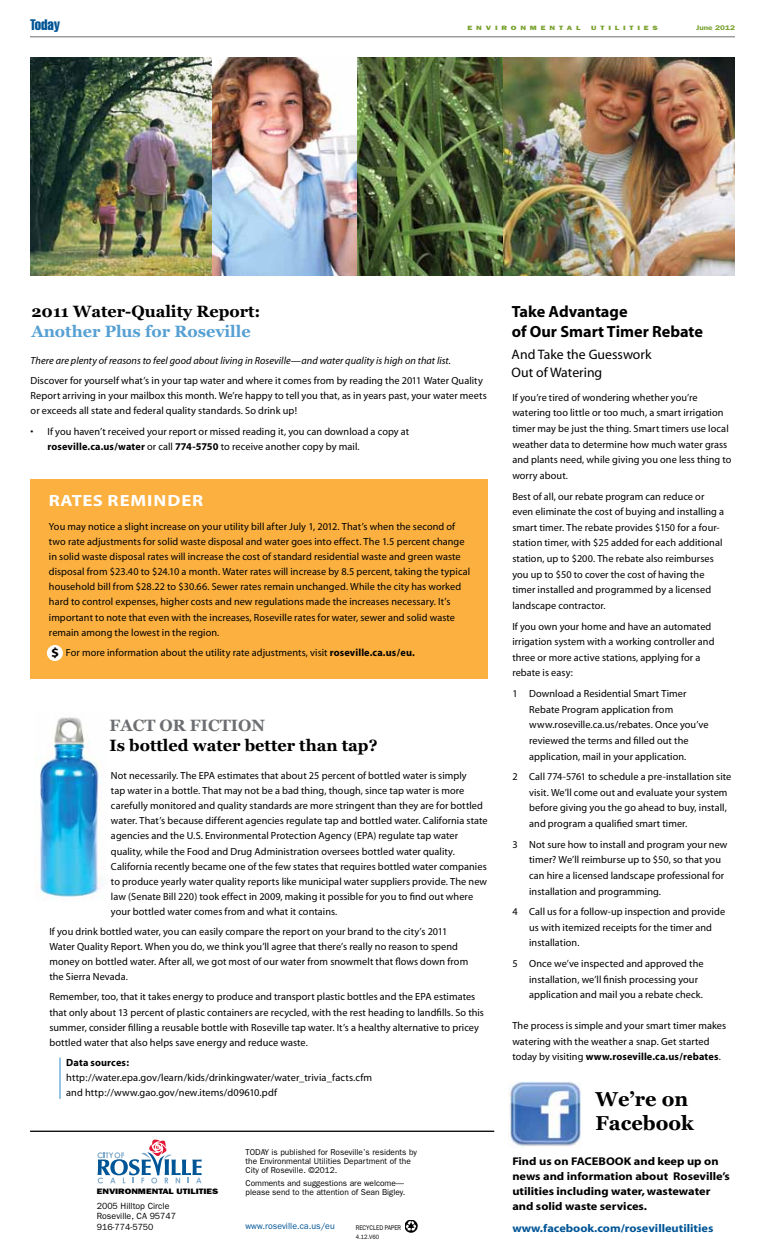
<style>
.page{position:relative;width:765px;height:1260px;background:#fff}
.page>*{position:absolute;margin:0;border:0;box-sizing:border-box;transform-origin:0 0}
.t1{font:700 20px/24px "Georgia";color:#000}
.t2{font:700 16.25px "Georgia";color:#000}
.t3{font:700 16.25px/20px "Myriad";color:#000}
.t4{font:700 16.25px "Georgia";color:#56a0d3}
.t5{font:700 16.25px "Georgia";color:#6d6e71}
.t6{font:700 16.25px "Myriad";letter-spacing:.05em;color:#fff;scale:1.15 1}
.t7{font:extra-condensed 15px "Helvetica";color:#005596;scale:.9 1}
.t8{font:13.75px/17.5px "Myriad";color:#000}
.t9{font:700 13.12px "Myriad";color:#000;scale:1.1 1}
.t10{font:700 11.25px/15px "Myriad";color:#000;scale:1.1 1}
.t11{font:700 11.25px "Myriad";color:#005596;scale:1.1 1}
.t12{font:10.38px/15.6px "Myriad";letter-spacing:.005em;color:#000}
.t13{font:italic 10.38px "Myriad";letter-spacing:.005em;color:#000}
.t14{font:700 10.38px "Myriad";letter-spacing:.015em;color:#000}
.t15{font:9px/9.8px "Franklin Gothic";color:#000}
.t16{font:9px "Franklin Gothic";color:#005596}
.t17{font:8.5px/9px "Franklin Gothic";color:#000}
.t18{font:800 7.88px "Franklin Gothic";color:#000;scale:1.2 1}
.t19{font:6.88px "Franklin Gothic";color:#000;scale:.85 1}
.t20{font:600 6.88px "Franklin Gothic";color:#78a22f;scale:1.2 1}
.t21{font:800 6.25px "Franklin Gothic";color:#78a22f;scale:1.3 1}
.t22{font:6.25px "Franklin Gothic";color:#000;scale:.9 1}
.s1{font-weight:700}
</style>
<div class="page">
<div style="left:30px;top:479px;width:458px;height:200px;background:#fbb040"></div>
<hr style="left:30px;top:37px;width:705px;height:1px;background:#6d6e71">
<svg style="left:405px;top:1220px;width:12px;height:12px"></svg>
<svg style="left:97px;top:1139px;width:105px;height:44px"></svg>
<hr style="left:30px;top:1131px;width:464px;height:1px;background:#000">
<img style="left:40px;top:717px;width:61px;height:182px">
<img style="left:357px;top:58px;width:147px;height:218px">
<img style="left:212px;top:58px;width:145px;height:218px">
<img style="left:31px;top:58px;width:181px;height:218px">
<img style="left:504px;top:58px;width:231px;height:218px">
<div style="left:47px;top:645px;width:16px;height:16px;background:#fff;border-radius:50%"></div>
<hr style="left:59px;top:1058px;width:2px;height:41px;background:#56a0d3">
<img style="left:508px;top:1082px;width:73px;height:66px">
<h3 class="t7" style="left:30px;top:15px;width:35px">Today</h3>
<p class="t21" style="left:468px;top:24px;width:89px">E N V I R O N M E N T A L</p>
<p class="t21" style="left:591px;top:24px;width:53px">U T I L I T I E S</p>
<p class="t20" style="left:696px;top:23px;width:34px">June 2012</p>
<h2 class="t2" style="left:31px;top:302px;width:231px">2011 Water-Quality Report:</h2>
<h2 class="t4" style="left:31px;top:322px;width:221px">Another Plus for Roseville</h2>
<p class="t13" style="left:31px;top:355px;width:422px">There are plenty of reasons to feel good about living in Roseville—and water quality is high on that list.</p>
<p class="t12" style="left:31px;top:374px;width:458px;line-height:15.1px">Discover for yourself what’s in your tap water and where it comes from by reading the 2011 Water Quality<br>Report arriving in your mailbox this month. We’re happy to tell you that, as in years past, your water meets or exceeds all state and federal quality standards. So drink up!</p>
<p class="t12" style="left:48px;top:424px;width:363px;line-height:15.1px;text-indent:-17px">• If you haven’t received your report or missed reading it, you can download a copy at <span class="s1">roseville.ca.us/water</span> or call <span class="s1">774-5750</span> to receive another copy by mail.</p>
<h2 class="t6" style="left:49px;top:493px;width:126px">Rates Reminder</h2>
<p class="t12" style="left:49px;top:519px;width:423px;line-height:15.1px">You may notice a slight increase on your utility bill after July 1, 2012. That’s when the second of two rate adjustments for solid waste disposal and water goes into effect. The 1.5 percent change in solid waste disposal rates will increase the cost of standard residential waste and green waste disposal from $23.40 to $24.10 a month. Water rates will increase by 8.5 percent, taking the typical household bill from $28.22 to $30.66. Sewer rates remain unchanged. While the city has worked hard to control expenses, higher costs and new regulations made the increases necessary. It’s important to note that even with the increases, Roseville rates for water, sewer and solid waste remain among the lowest in the region.</p>
<p class="t12" style="left:66px;top:645px;width:351px">For more information about the utility rate adjustments, visit <span class="s1">roseville.ca.us/eu.</span></p>
<p class="t9" style="left:51px;top:646px;width:9px">$</p>
<h2 class="t5" style="left:109px;top:716px;width:157px">Fact or Fiction</h2>
<h2 class="t2" style="left:109px;top:736px;width:270px">Is bottled water better than tap?</h2>
<p class="t12" style="left:111px;top:768px;width:378px;line-height:15.1px">Not necessarily. The EPA estimates that about 25 percent of bottled water is simply<br>tap water in a bottle. That may not be a bad thing, though, since tap water is more carefully monitored and quality standards are more stringent than they are for bottled water. That’s because different agencies regulate tap and bottled water. California state agencies and the U.S. Environmental Protection Agency (EPA) regulate tap water quality, while the Food and Drug Administration oversees bottled water quality.<br>California recently became one of the few states that requires bottled water companies to produce yearly water quality reports like municipal water suppliers provide. The new law (Senate Bill 220) took effect in 2009, making it possible for you to find out where your bottled water comes from and what it contains.</p>
<p class="t12" style="left:49px;top:924px;width:420px;line-height:15.1px">If you drink bottled water, you can easily compare the report on your brand to the city’s 2011<br>Water Quality Report. When you do, we think you’ll agree that there’s really no reason to spend money on bottled water. After all, we got most of our water from snowmelt that flows down from the Sierra Nevada.</p>
<p class="t12" style="left:49px;top:990px;width:436px;line-height:15.1px">Remember, too, that it takes energy to produce and transport plastic bottles and the EPA estimates that only about 13 percent of plastic containers are recycled, with the rest heading to landfills. So this summer, consider filling a reusable bottle with Roseville tap water. It’s a healthy alternative to pricey bottled water that also helps save energy and reduce waste.</p>
<p class="t14" style="left:66px;top:1057px;width:64px">Data sources:</p>
<p class="t12" style="left:66px;top:1070px;width:308px;line-height:15.1px">http://water.epa.gov/learn/kids/drinkingwater/water_trivia_facts.cfm and http://www.gao.gov/new.items/d09610.pdf</p>
<p class="t17" style="left:246px;top:1147px;width:173px">TODAY is published for Roseville’s residents by the Environmental Utilities Department of the<br>City of Roseville. ©2012.</p>
<p class="t17" style="left:246px;top:1178px;width:161px">Comments and suggestions are welcome— please send to the attention of Sean Bigley.</p>
<p class="t16" style="left:246px;top:1220px;width:91px">www.roseville.ca.us/eu</p>
<p class="t18" style="left:97px;top:1187px;width:103px">ENVIRONMENTAL UTILITIES</p>
<p class="t15" style="left:97px;top:1201px;width:81px">2005 Hilltop Circle<br>Roseville, CA 95747</p>
<p class="t15" style="left:97px;top:1222px;width:58px">916-774-5750</p>
<p class="t19" style="left:356px;top:1224px;width:53px">Recycled Paper</p>
<p class="t22" style="left:356px;top:1233px;width:28px">4.12.V60</p>
<h2 class="t3" style="left:512px;top:302px;width:193px">Take Advantage<br>of Our Smart Timer Rebate</h2>
<h3 class="t8" style="left:512px;top:346px;width:141px">And Take the Guesswork<br>Out of Watering</h3>
<p class="t12" style="left:512px;top:390px;width:221px">If you’re tired of wondering whether you’re watering too little or too much, a smart irrigation timer may be just the thing. Smart timers use local weather data to determine how much water grass and plants need, while giving you one less thing to worry about.</p>
<p class="t12" style="left:512px;top:489px;width:213px">Best of all, our rebate program can reduce or even eliminate the cost of buying and installing a smart timer. The rebate provides $150 for a four&shy;station timer, with $25 added for each additional station, up to $200. The rebate also reimburses you up to $50 to cover the cost of having the timer installed and programmed by a licensed landscape contractor.</p>
<p class="t12" style="left:512px;top:619px;width:204px">If you own your home and have an automated irrigation system with a working controller and three or more active stations, applying for a rebate is easy:</p>
<p class="t12" style="left:529px;top:686px;width:181px;text-indent:-17px">1 Download a Residential Smart Timer Rebate Program application from www.roseville.ca.us/rebates. Once you’ve reviewed the terms and filled out the application, mail in your application.</p>
<p class="t12" style="left:529px;top:769px;width:204px;text-indent:-17px">2 Call 774-5761 to schedule a pre-installation site visit. We’ll come out and evaluate your system before giving you the go ahead to buy, install, and program a qualified smart timer.</p>
<p class="t12" style="left:529px;top:837px;width:200px;text-indent:-17px">3 Not sure how to install and program your new timer? We’ll reimburse up to $50, so that you can hire a licensed landscape professional for installation and programming.</p>
<p class="t12" style="left:529px;top:904px;width:197px;text-indent:-17px">4 Call us for a follow-up inspection and provide us with itemized receipts for the timer and installation.</p>
<p class="t12" style="left:529px;top:956px;width:176px;text-indent:-17px">5 Once we’ve inspected and approved the installation, we’ll finish processing your application and mail you a rebate check.</p>
<p class="t12" style="left:512px;top:1018px;width:215px">The process is simple and your smart timer makes watering with the weather a snap. Get started today by visiting <span class="s1">www.roseville.ca.us/rebates</span>.</p>
<h1 class="t1" style="left:595px;top:1087px;width:100px">We’re on<br>Facebook</h1>
<p class="t10" style="left:512px;top:1154px;width:199px">Find us on FACEBOOK and keep up on news and information about Roseville’s utilities including water, wastewater and solid waste services.</p>
<p class="t11" style="left:512px;top:1222px;width:184px">www.facebook.com/rosevilleutilities</p>
</div>
